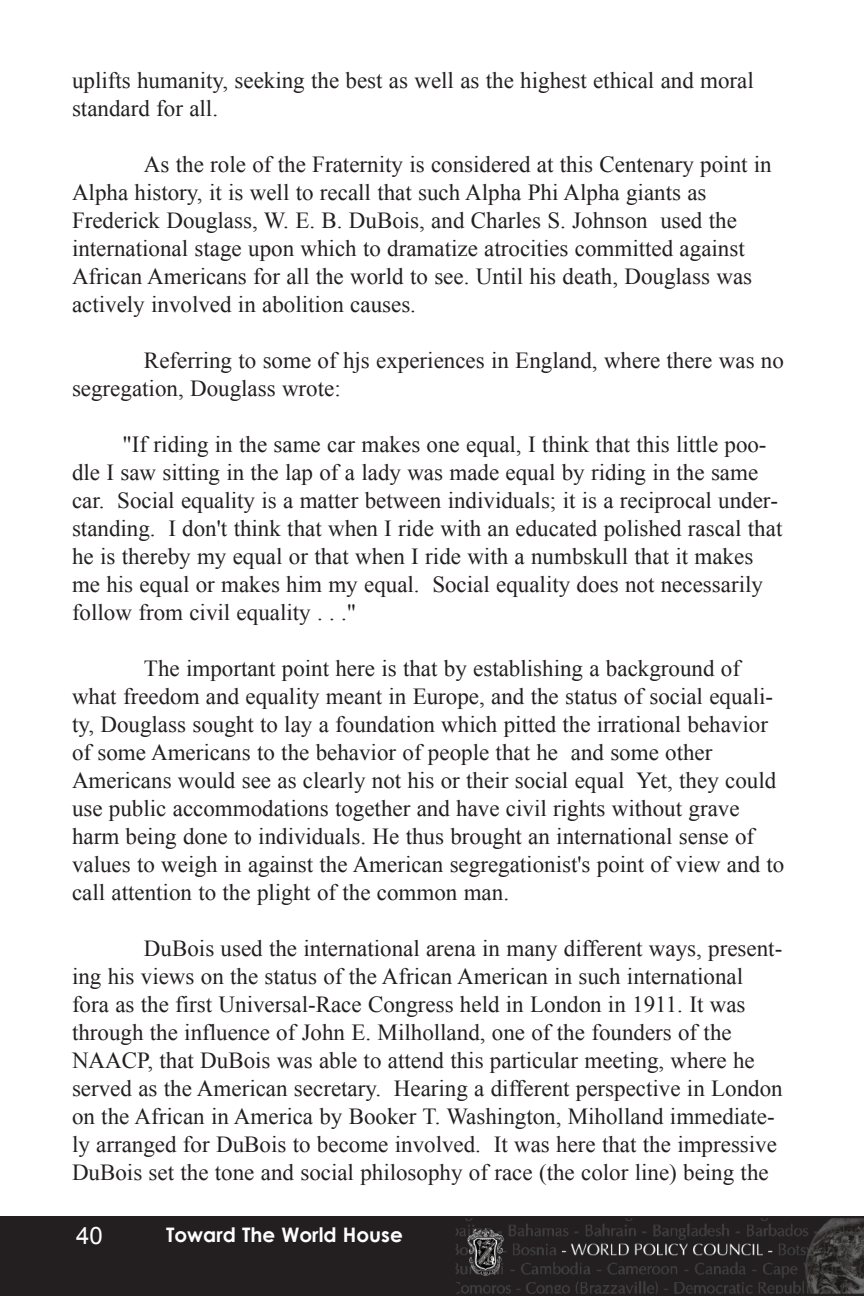
<style>
.page{position:relative;width:864px;height:1296px;background:#fff}
.page>*{position:absolute;margin:0;border:0;box-sizing:border-box;transform-origin:0 0}
.t1{font:24px "Arial";color:#fff}
.t2{font:23px/28px "Times New Roman";color:#231f20}
.t3{font:700 20px "Century Gothic";color:#fff}
</style>
<div class="page">
<div style="left:0;top:1217px;width:864px;height:79px;background:#231f20"></div>
<img style="left:455px;top:1218px;width:409px;height:76px">
<p class="t2" style="left:72px;top:66px;width:683px">uplifts humanity, seeking the best as well as the highest ethical and moral standard for all.</p>
<p class="t2" style="left:72px;top:150px;width:701px;text-indent:72px">As the role of the Fraternity is considered at this Centenary point in Alpha history, it is well to recall that such Alpha Phi Alpha giants as Frederick Douglass, W. E. B. DuBois, and Charles S. Johnson used the international stage upon which to dramatize atrocities committed against African Americans for all the world to see. Until his death, Douglass was actively involved in abolition causes.</p>
<p class="t2" style="left:72px;top:346px;width:713px;text-indent:72px">Referring to some of hjs experiences in England, where there was no segregation, Douglass wrote:</p>
<p class="t2" style="left:72px;top:430px;width:712px;text-indent:51px">"If riding in the same car makes one equal, I think that this little poo&shy;dle I saw sitting in the lap of a lady was made equal by riding in the same car. Social equality is a matter between individuals; it is a reciprocal under&shy;standing. I don't think that when I ride with an educated polished rascal that he is thereby my equal or that when I ride with a numbskull that it makes me his equal or makes him my equal. Social equality does not necessarily follow from civil equality . . ."</p>
<p class="t2" style="left:72px;top:654px;width:714px;text-indent:72px">The important point here is that by establishing a background of what freedom and equality meant in Europe, and the status of social equali&shy;ty, Douglass sought to lay a foundation which pitted the irrational behavior of some Americans to the behavior of people that he and some other Americans would see as clearly not his or their social equal Yet, they could use public accommodations together and have civil rights without grave harm being done to individuals. He thus brought an international sense of values to weigh in against the American segregationist's point of view and to call attention to the plight of the common man.</p>
<p class="t2" style="left:72px;top:934px;width:712px;text-indent:72px">DuBois used the international arena in many different ways, present&shy;ing his views on the status of the African American in such international fora as the first Universal-Race Congress held in London in 1911. It was through the influence of John E. Milholland, one of the founders of the NAACP, that DuBois was able to attend this particular meeting, where he served as the American secretary. Hearing a different perspective in London on the African in America by Booker T. Washington, Miholland immediate&shy;ly arranged for DuBois to become involved. It was here that the impressive DuBois set the tone and social philosophy of race (the color line) being the</p>
<p class="t1" style="left:76px;top:1223px;width:28px">40</p>
<p class="t3" style="left:166px;top:1222px;width:238px">Toward The World House</p>
</div>
